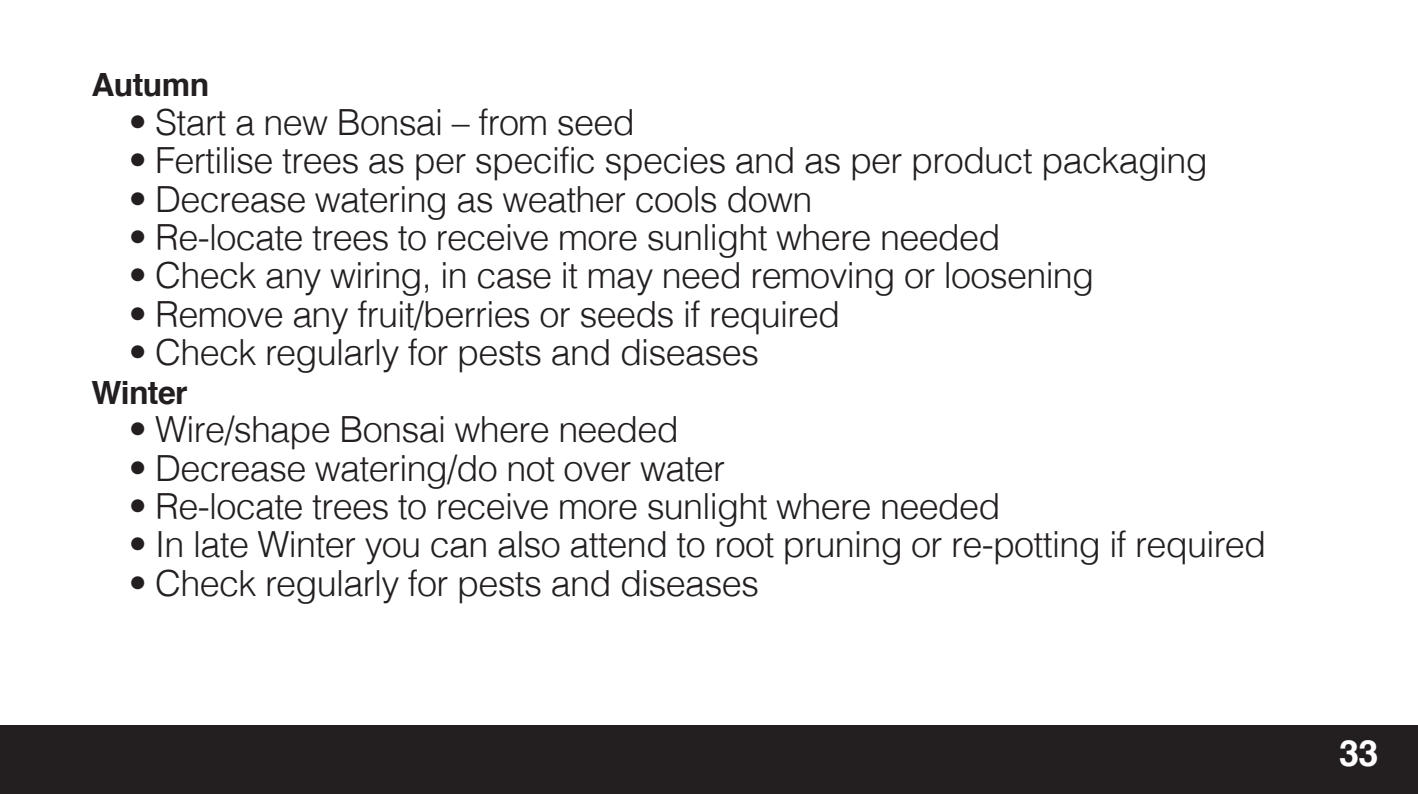
<style>
.page{position:relative;width:1418px;height:794px;background:#fff}
.page>*{position:absolute;margin:0;border:0;box-sizing:border-box;transform-origin:0 0}
.t1{font:300 36px "Helvetica";letter-spacing:-.02em;color:#231f20}
.t2{font:700 36px "Helvetica";color:#fff}
.t3{font:700 32px "Helvetica";letter-spacing:-.02em;color:#231f20}
</style>
<div class="page">
<div style="left:0;top:725px;width:1417px;height:69px;background:#231f20"></div>
<p class="t3" style="left:91px;top:59px;width:119px">Autumn</p>
<p class="t1" style="left:129px;top:91px;width:507px">• Start a new Bonsai – from seed</p>
<p class="t1" style="left:129px;top:130px;width:1080px">• Fertilise trees as per specific species and as per product packaging</p>
<p class="t1" style="left:129px;top:168px;width:685px">• Decrease watering as weather cools down</p>
<p class="t1" style="left:129px;top:207px;width:873px">• Re-locate trees to receive more sunlight where needed</p>
<p class="t1" style="left:129px;top:245px;width:967px">• Check any wiring, in case it may need removing or loosening</p>
<p class="t1" style="left:129px;top:283px;width:713px">• Remove any fruit/berries or seeds if required</p>
<p class="t1" style="left:129px;top:322px;width:632px">• Check regularly for pests and diseases</p>
<p class="t3" style="left:91px;top:366px;width:98px">Winter</p>
<p class="t1" style="left:129px;top:399px;width:551px">• Wire/shape Bonsai where needed</p>
<p class="t1" style="left:129px;top:437px;width:598px">• Decrease watering/do not over water</p>
<p class="t1" style="left:129px;top:475px;width:873px">• Re-locate trees to receive more sunlight where needed</p>
<p class="t1" style="left:129px;top:514px;width:1139px">• In late Winter you can also attend to root pruning or re-potting if required</p>
<p class="t1" style="left:129px;top:552px;width:632px">• Check regularly for pests and diseases</p>
<p class="t2" style="left:1338px;top:724px;width:41px">33</p>
</div>
